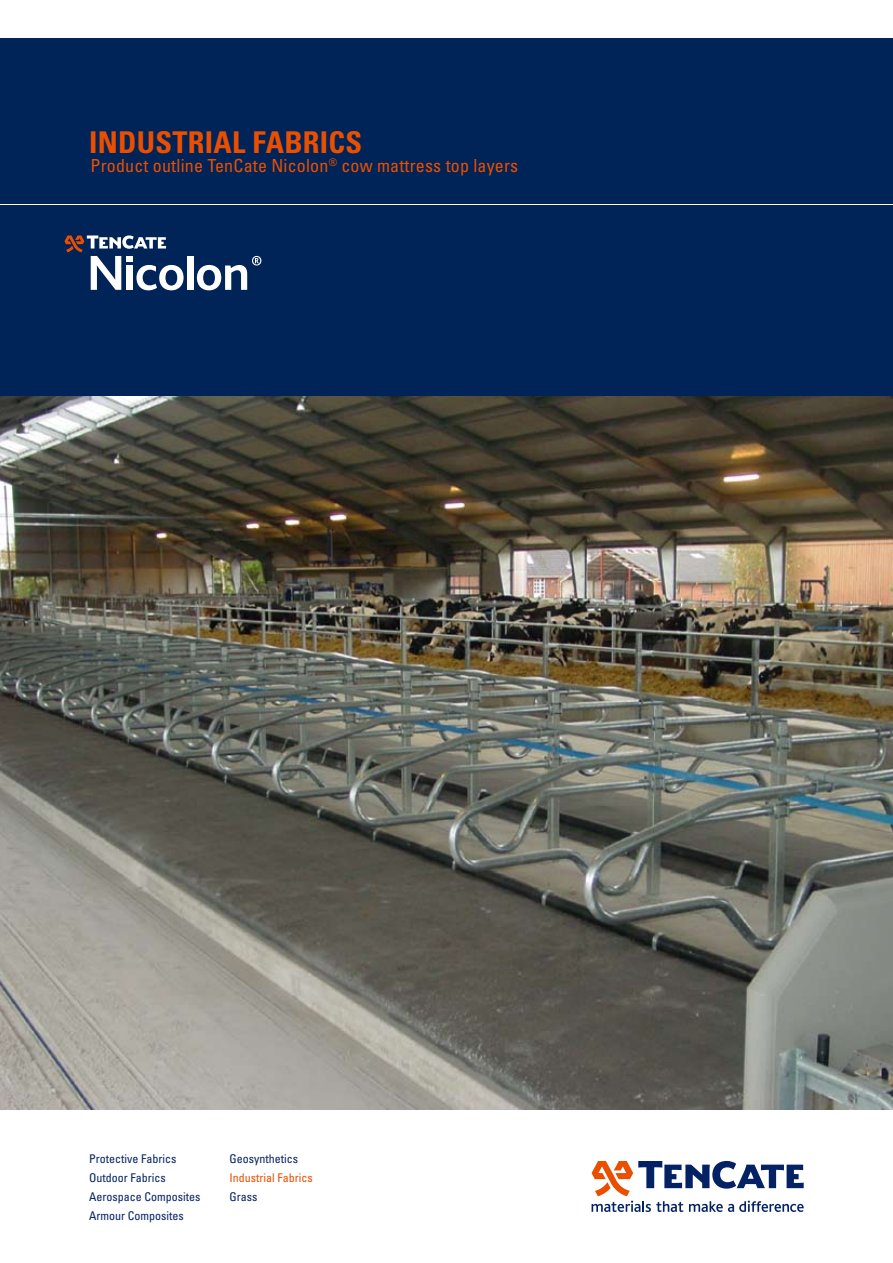
<style>
.page{position:relative;width:893px;height:1263px;background:#fff}
.page>*{position:absolute;margin:0;border:0;box-sizing:border-box;transform-origin:0 0}
.t1{font:700 condensed 30px "Univers";letter-spacing:.01em;color:#ea4f00}
.t2{font:condensed 18px "Univers";letter-spacing:.01em;color:#ea4f00}
.t3{font:condensed 12px/19.2px "Univers";color:#042263}
.t4{font:condensed 12px "Univers";color:#ea4f00}
</style>
<div class="page">
<img style="left:0;top:395px;width:893px;height:715px">
<div style="left:0;top:38px;width:893px;height:357px;background:#002358"></div>
<hr style="left:0;top:204px;width:893px;height:1px;background:#fff">
<div style="left:187px;top:256px;width:6px;height:34px;background:#fff"></div>
<svg style="left:64px;top:235px;width:120px;height:55px"></svg>
<svg style="left:197px;top:256px;width:64px;height:34px"></svg>
<svg style="left:592px;top:1161px;width:212px;height:51px"></svg>
<h1 class="t1" style="left:89px;top:124px;width:274px">INDUSTRIAL FABRICS</h1>
<h2 class="t2" style="left:91px;top:154px;width:429px">Product outline TenCate Nicolon<sup>®</sup> cow mattress top layers</h2>
<p class="t3" style="left:89px;top:1149px;width:113px">Protective Fabrics<br>Outdoor Fabrics<br>Aerospace Composites<br>Armour Composites</p>
<p class="t3" style="left:230px;top:1149px;width:70px">Geosynthetics</p>
<p class="t4" style="left:230px;top:1170px;width:85px">Industrial Fabrics</p>
<p class="t3" style="left:230px;top:1187px;width:29px">Grass</p>
</div>
